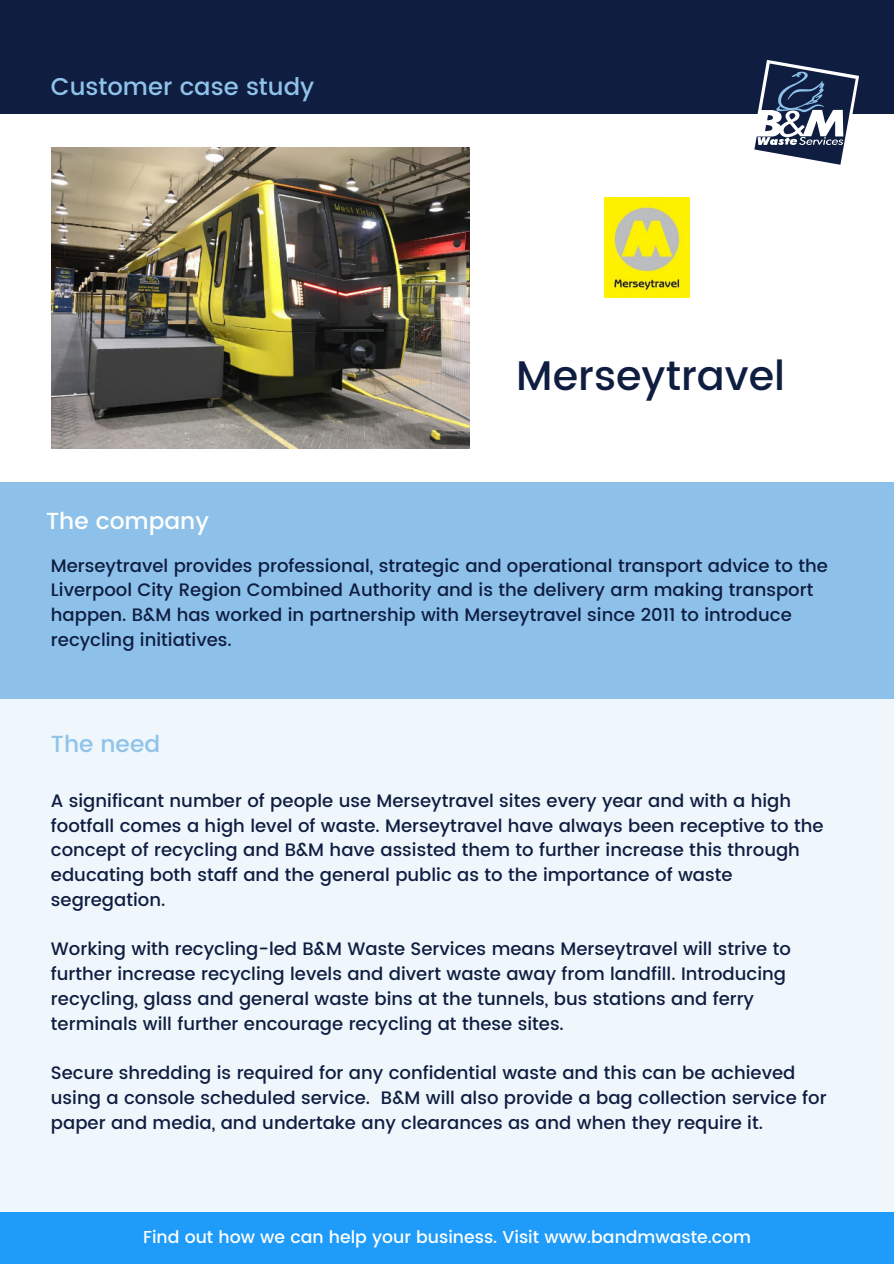
<style>
.page{position:relative;width:894px;height:1264px;background:#fff}
.page>*{position:absolute;margin:0;border:0;box-sizing:border-box;transform-origin:0 0}
.t1{font:500 41.25px "Poppins";color:#0f1d41}
.t2{font:500 24.3px "Poppins";color:#8fc3ea}
.t3{font:500 23.25px "Poppins";color:#fff}
.t4{font:500 23.25px "Poppins";color:#8fc3ea}
.t5{font:500 18px/24.8px "Poppins";color:#0f1d41}
.t6{font:500 17.25px "Poppins";color:#fff}
</style>
<div class="page">
<div style="left:0;top:632px;width:893px;height:607px;background:#eff7fc"></div>
<div style="left:0;top:482px;width:893px;height:216px;background:#8dc1e9"></div>
<div style="left:0;top:0;width:893px;height:114px;background:#0f1d41"></div>
<svg style="left:754px;top:60px;width:104px;height:105px"></svg>
<div style="left:0;top:1211px;width:893px;height:52px;background:#1f9cf9"></div>
<img style="left:52px;top:147px;width:418px;height:301px">
<img style="left:604px;top:198px;width:85px;height:100px">
<p class="t2" style="left:51px;top:72px;width:265px">Customer case study</p>
<p class="t3" style="left:46px;top:507px;width:164px">The company</p>
<p class="t1" style="left:516px;top:352px;width:270px">Merseytravel</p>
<p class="t5" style="left:51px;top:553px;width:778px">Merseytravel provides professional, strategic and operational transport advice to the Liverpool City Region Combined Authority and is the delivery arm making transport happen. B&amp;M has worked in partnership with Merseytravel since 2011 to introduce recycling initiatives.</p>
<p class="t4" style="left:51px;top:730px;width:111px">The need</p>
<p class="t5" style="left:51px;top:788px;width:774px">A significant number of people use Merseytravel sites every year and with a high footfall comes a high level of waste. Merseytravel have always been receptive to the concept of recycling and B&amp;M have assisted them to further increase this through educating both staff and the general public as to the importance of waste segregation.</p>
<p class="t5" style="left:51px;top:936px;width:741px">Working with recycling-led B&amp;M Waste Services means Merseytravel will strive to further increase recycling levels and divert waste away from landfill. Introducing recycling, glass and general waste bins at the tunnels, bus stations and ferry terminals will further encourage recycling at these sites.</p>
<p class="t5" style="left:51px;top:1060px;width:777px">Secure shredding is required for any confidential waste and this can be achieved using a console scheduled service. B&amp;M will also provide a bag collection service for paper and media, and undertake any clearances as and when they require it.</p>
<p class="t6" style="left:143px;top:1226px;width:609px">Find out how we can help your business. Visit www.bandmwaste.com</p>
</div>
